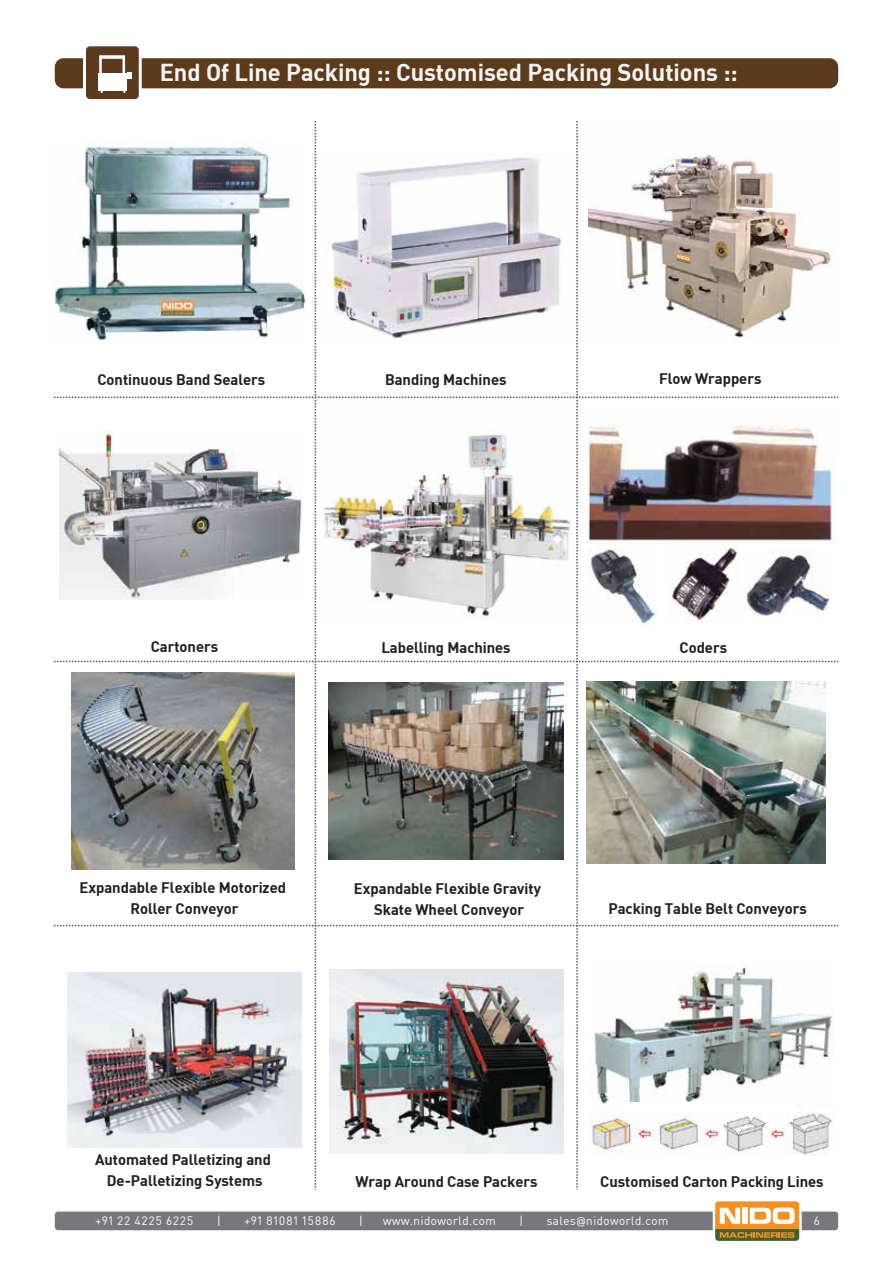
<style>
.page{position:relative;width:893px;height:1263px;background:#fff}
.page>*{position:absolute;margin:0;border:0;box-sizing:border-box;transform-origin:0 0}
.t1{font:700 24px "Sapient Sans";color:#f5f5f5}
.t2{font:700 15px/21px "Sapient Sans";color:#231f20;text-align:center}
.t3{font:12px "Sapient Sans";letter-spacing:.05em;color:#fff}
</style>
<div class="page">
<div style="left:55px;top:58px;width:783px;height:30px;background:#5b3b1b;border-radius:9px"></div>
<div style="left:84px;top:45px;width:56px;height:56px;background:#5b3b1b;border-radius:5px"></div>
<div style="left:83px;top:43px;width:59px;height:59px;border:3px solid #fafcfd;border-radius:5px"></div>
<hr style="left:98px;top:73px;width:29px;height:2px;background:#fff">
<div style="left:98px;top:75px;width:29px;height:16px;background:#fff"></div>
<svg style="left:99px;top:55px;width:33px;height:24px"></svg>
<img style="left:54px;top:121px;width:784px;height:1069px">
<img style="left:329px;top:683px;width:234px;height:176px">
<img style="left:587px;top:682px;width:239px;height:182px">
<img style="left:71px;top:672px;width:224px;height:197px">
<img style="left:669px;top:545px;width:72px;height:80px">
<img style="left:589px;top:549px;width:68px;height:75px">
<img style="left:745px;top:550px;width:87px;height:67px">
<div style="left:55px;top:1211px;width:783px;height:19px;background:#77787b;border-radius:3px"></div>
<svg style="left:711px;top:1201px;width:92px;height:40px;background:#d2a869"></svg>
<h1 class="t1" style="left:160px;top:56px;width:579px">End Of Line Packing :: Customised Packing Solutions ::</h1>
<p class="t2" style="left:98px;top:369px;width:169px">Continuous Band Sealers</p>
<p class="t2" style="left:385px;top:369px;width:123px">Banding Machines</p>
<p class="t2" style="left:659px;top:368px;width:104px">Flow Wrappers</p>
<p class="t2" style="left:151px;top:636px;width:69px">Cartoners</p>
<p class="t2" style="left:381px;top:636px;width:131px">Labelling Machines</p>
<p class="t2" style="left:680px;top:637px;width:49px">Coders</p>
<p class="t2" style="left:80px;top:876px;width:208px">Expandable Flexible Motorized<br>Roller Conveyor</p>
<p class="t2" style="left:354px;top:878px;width:189px">Expandable Flexible Gravity<br>Skate Wheel Conveyor</p>
<p class="t2" style="left:608px;top:897px;width:200px">Packing Table Belt Conveyors</p>
<p class="t2" style="left:95px;top:1148px;width:177px">Automated Palletizing and<br>De-Palletizing Systems</p>
<p class="t2" style="left:355px;top:1170px;width:184px">Wrap Around Case Packers</p>
<p class="t2" style="left:600px;top:1170px;width:225px">Customised Carton Packing Lines</p>
<p class="t3" style="left:95px;top:1213px;width:100px">+91 22 4225 6225</p>
<p class="t3" style="left:217px;top:1213px;width:5px">|</p>
<p class="t3" style="left:244px;top:1213px;width:93px">+91 81081 15886</p>
<p class="t3" style="left:359px;top:1213px;width:5px">|</p>
<p class="t3" style="left:383px;top:1213px;width:114px">www.nidoworld.com</p>
<p class="t3" style="left:519px;top:1213px;width:5px">|</p>
<p class="t3" style="left:547px;top:1213px;width:123px">sales@nidoworld.com</p>
<p class="t3" style="left:814px;top:1213px;width:8px">6</p>
</div>
